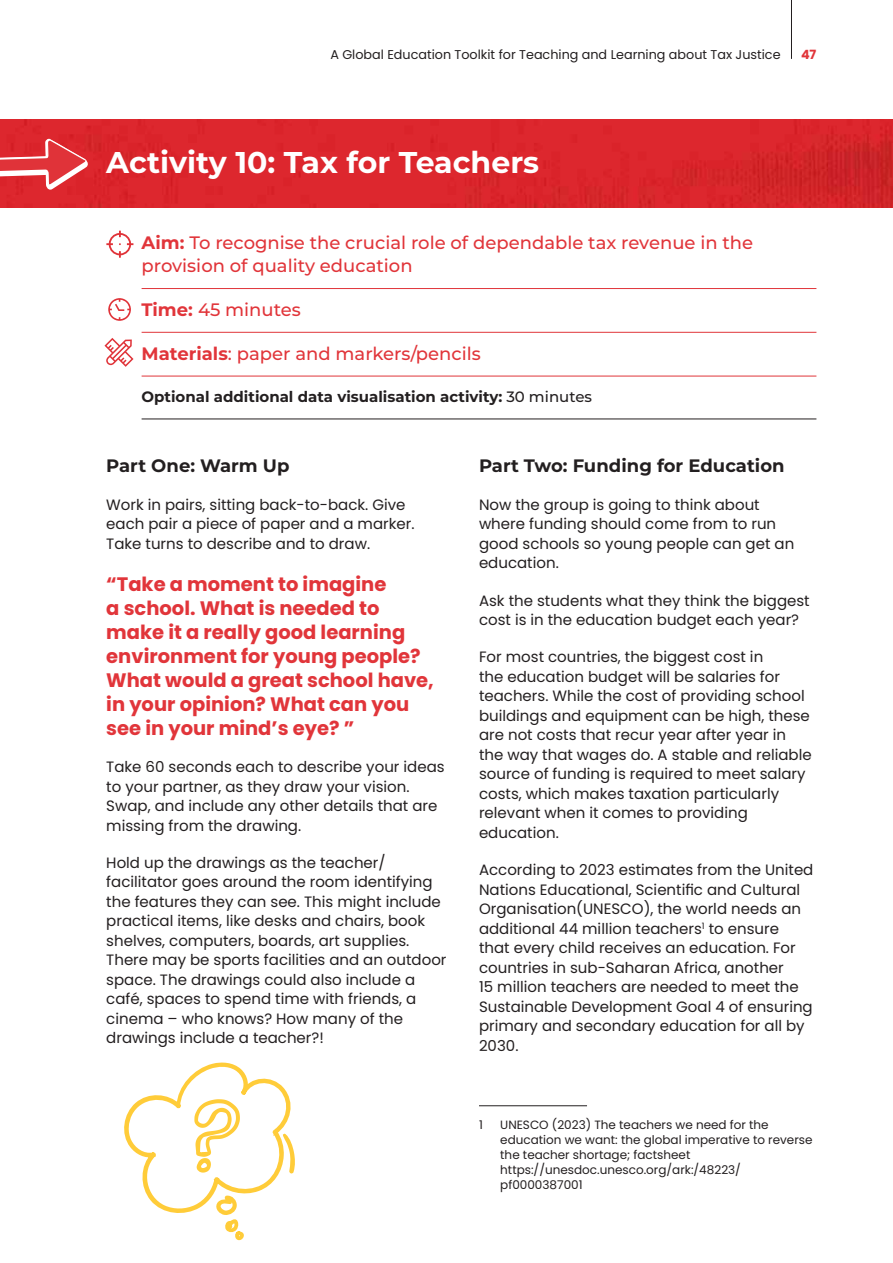
<style>
.page{position:relative;width:893px;height:1263px;background:#fff}
.page>*{position:absolute;margin:0;border:0;box-sizing:border-box;transform-origin:0 0}
.t1{font:700 30px "Montserrat";color:#fff}
.t2{font:700 19.5px/24px "Poppins";color:#e1353a}
.t3{font:500 18px/22.5px "Montserrat";color:#e1353a}
.t4{font:700 18px "Montserrat";color:#231f20}
.t5{font:15px/19.5px "Poppins";color:#231f20}
.t6{font:700 15px "Montserrat";color:#231f20}
.t7{font:12.75px "Poppins";color:#231f20}
.t8{font:700 12.75px "Poppins";color:#e1353a}
.t9{font:12px/15px "Poppins";color:#231f20}
.s1{font-weight:700}
.s2{font-weight:500}
</style>
<div class="page">
<hr style="left:791px;top:0;width:1px;height:59px;background:#231f20">
<img style="left:0;top:119px;width:893px;height:89px">
<hr style="left:142px;top:288px;width:674px;height:1px;background:#e1353a">
<hr style="left:142px;top:332px;width:674px;height:1px;background:#e1353a">
<hr style="left:142px;top:376px;width:674px;height:1px;background:#e1353a">
<hr style="left:142px;top:419px;width:674px;height:1px;background:#231f20">
<svg style="left:106px;top:231px;width:27px;height:27px"></svg>
<svg style="left:108px;top:298px;width:23px;height:23px"></svg>
<svg style="left:104px;top:338px;width:30px;height:29px"></svg>
<svg style="left:0;top:139px;width:88px;height:51px;background:#e24d52"></svg>
<hr style="left:479px;top:1105px;width:108px;height:1px;background:#231f20">
<svg style="left:124px;top:1062px;width:171px;height:179px"></svg>
<p class="t7" style="left:330px;top:47px;width:452px">A Global Education Toolkit for Teaching and Learning about Tax Justice</p>
<p class="t8" style="left:801px;top:47px;width:17px">47</p>
<h1 class="t1" style="left:106px;top:141px;width:434px">Activity 10: Tax for Teachers</h1>
<p class="t3" style="left:142px;top:231px;width:613px"><span class="s1">Aim:</span> To recognise the crucial role of dependable tax revenue in the provision of quality education</p>
<p class="t3" style="left:142px;top:297px;width:161px"><span class="s1">Time:</span> 45 minutes</p>
<p class="t3" style="left:142px;top:341px;width:341px"><span class="s1">Materials</span>: paper and markers/pencils</p>
<p class="t6" style="left:142px;top:386px;width:452px">Optional additional data visualisation activity: <span class="s2">30 minutes</span></p>
<p class="t4" style="left:106px;top:453px;width:185px">Part One: Warm Up</p>
<p class="t5" style="left:106px;top:495px;width:310px">Work in pairs, sitting back-to-back. Give each pair a piece of paper and a marker.<br>Take turns to describe and to draw.</p>
<h2 class="t2" style="left:106px;top:572px;width:329px">“Take a moment to imagine<br>a school. What is needed to make it a really good learning environment for young people?<br>What would a great school have, in your opinion? What can you see in your mind’s eye? ”</h2>
<p class="t5" style="left:106px;top:757px;width:340px">Take 60 seconds each to describe your ideas to your partner, as they draw your vision.<br>Swap, and include any other details that are missing from the drawing.</p>
<p class="t5" style="left:106px;top:853px;width:342px">Hold up the drawings as the teacher/ facilitator goes around the room identifying the features they can see. This might include practical items, like desks and chairs, book shelves, computers, boards, art supplies.<br>There may be sports facilities and an outdoor space. The drawings could also include a café, spaces to spend time with friends, a cinema – who knows? How many of the drawings include a teacher?!</p>
<p class="t4" style="left:479px;top:453px;width:307px">Part Two: Funding for Education</p>
<p class="t5" style="left:479px;top:495px;width:317px">Now the group is going to think about where funding should come from to run good schools so young people can get an education.</p>
<p class="t5" style="left:479px;top:591px;width:332px">Ask the students what they think the biggest cost is in the education budget each year?</p>
<p class="t5" style="left:479px;top:647px;width:334px">For most countries, the biggest cost in<br>the education budget will be salaries for teachers. While the cost of providing school buildings and equipment can be high, these are not costs that recur year after year in the way that wages do. A stable and reliable source of funding is required to meet salary costs, which makes taxation particularly relevant when it comes to providing education.</p>
<p class="t5" style="left:479px;top:860px;width:336px">According to 2023 estimates from the United Nations Educational, Scientific and Cultural Organisation(UNESCO), the world needs an additional 44 million teachers<sup>1</sup> to ensure that every child receives an education. For countries in sub-Saharan Africa, another<br>15 million teachers are needed to meet the Sustainable Development Goal 4 of ensuring primary and secondary education for all by 2030.</p>
<p class="t9" style="left:479px;top:1117px;width:5px">1</p>
<p class="t9" style="left:500px;top:1117px;width:314px">UNESCO (2023) The teachers we need for the education we want: the global imperative to reverse the teacher shortage; factsheet https://unesdoc.unesco.org/ark:/48223/ pf0000387001</p>
</div>
